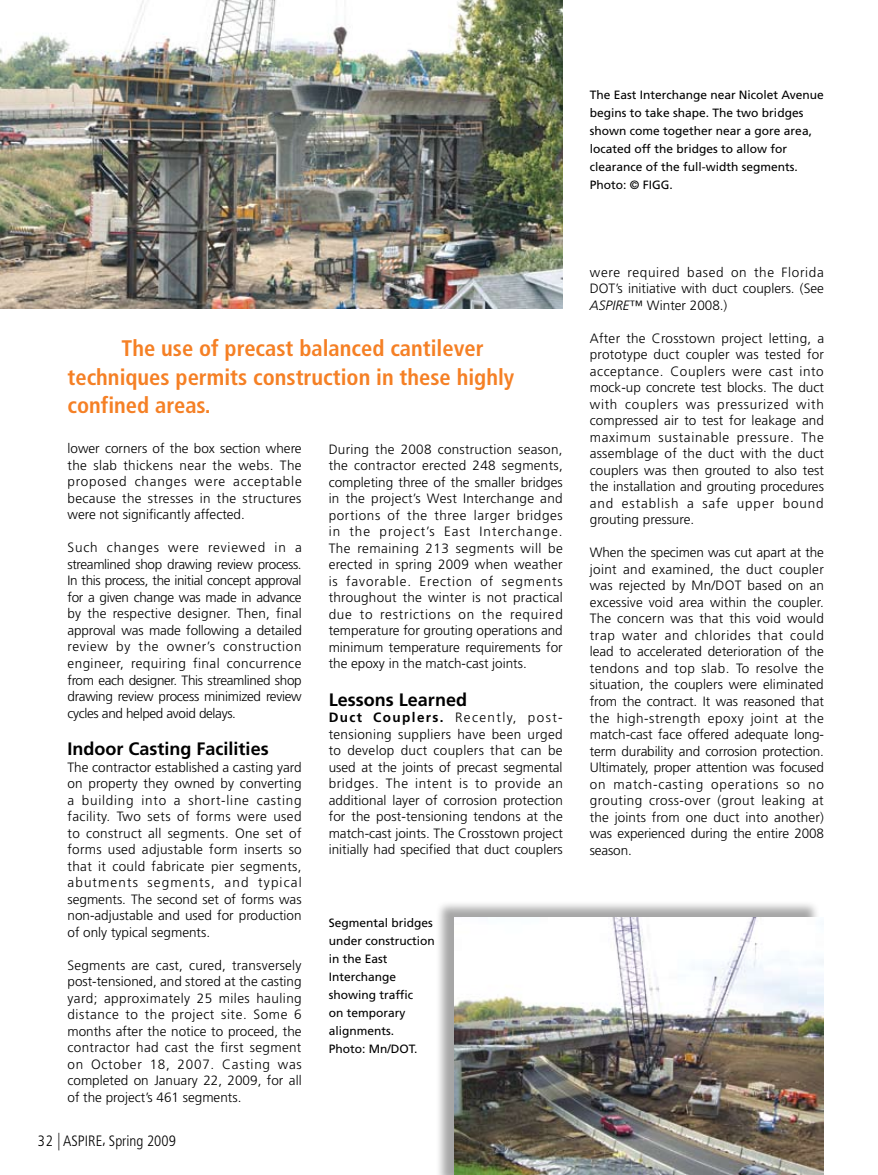
<style>
.page{position:relative;width:878px;height:1175px;background:#fff}
.page>*{position:absolute;margin:0;border:0;box-sizing:border-box;transform-origin:0 0}
.t1{font:700 condensed 22.5px/28.5px "Frutiger LT Std";color:#f58025}
.t2{font:700 18px "Frutiger LT Std";color:#000}
.t3{font:300 condensed 15px "Frutiger LT Std";color:#000}
.t4{font:300 13.5px/16.5px "Frutiger LT Std";color:#000;text-align:justify}
.t5{font:12px/18px "Frutiger LT Std";color:#000}
.s1{font-size:17.55px}
.s2{font-weight:700}
.s3{font-style:italic}
</style>
<div class="page">
<div style="left:435px;top:900px;width:385px;height:274px;background:#000;opacity:.35"></div>
<img style="left:454px;top:917px;width:369px;height:257px">
<img style="left:0;top:0;width:562px;height:308px">
<p class="t5" style="left:590px;top:86px;width:236px">The East Interchange near Nicolet Avenue begins to take shape. The two bridges shown come together near a gore area, located off the bridges to allow for clearance of the full-width segments.<br>Photo: © FIGG.</p>
<h1 class="t1" style="left:68px;top:334px;width:448px;text-indent:54px">The use of precast balanced cantilever techniques permits construction in these highly confined areas.</h1>
<p class="t4" style="left:68px;top:441px;width:236px">lower corners of the box section where the slab thickens near the webs. The proposed changes were acceptable because the stresses in the structures were not significantly affected.</p>
<p class="t4" style="left:68px;top:540px;width:236px">Such changes were reviewed in a streamlined shop drawing review process.<br>In this process, the initial concept approval for a given change was made in advance by the respective designer. Then, final approval was made following a detailed review by the owner’s construction engineer, requiring final concurrence from each designer. This streamlined shop drawing review process minimized review cycles and helped avoid delays.</p>
<h2 class="t2" style="left:68px;top:738px;width:203px">Indoor Casting Facilities</h2>
<p class="t4" style="left:68px;top:759px;width:236px">The contractor established a casting yard on property they owned by converting a building into a short-line casting facility. Two sets of forms were used to construct all segments. One set of forms used adjustable form inserts so that it could fabricate pier segments, abutments segments, and typical segments. The second set of forms was non-adjustable and used for production of only typical segments.</p>
<p class="t4" style="left:68px;top:957px;width:236px">Segments are cast, cured, transversely post-tensioned, and stored at the casting yard; approximately 25 miles hauling distance to the project site. Some 6 months after the notice to proceed, the contractor had cast the first segment on October 18, 2007. Casting was completed on January 22, 2009, for all of the project’s 461 segments.</p>
<p class="t3" style="left:38px;top:1132px;width:139px">32 <span class="s1">|</span> ASPIRE, Spring 2009</p>
<p class="t4" style="left:328px;top:441px;width:236px">During the 2008 construction season, the contractor erected 248 segments, completing three of the smaller bridges in the project’s West Interchange and portions of the three larger bridges in the project’s East Interchange.<br>The remaining 213 segments will be erected in spring 2009 when weather is favorable. Erection of segments throughout the winter is not practical due to restrictions on the required temperature for grouting operations and minimum temperature requirements for the epoxy in the match-cast joints.</p>
<h2 class="t2" style="left:328px;top:688px;width:140px">Lessons Learned</h2>
<p class="t4" style="left:328px;top:709px;width:236px"><span class="s2">Duct Couplers.</span> Recently, post&shy;tensioning suppliers have been urged to develop duct couplers that can be used at the joints of precast segmental bridges. The intent is to provide an additional layer of corrosion protection for the post-tensioning tendons at the match-cast joints. The Crosstown project initially had specified that duct couplers</p>
<p class="t5" style="left:328px;top:914px;width:107px">Segmental bridges under construction in the East<br>Interchange showing traffic<br>on temporary alignments.<br>Photo: Mn/DOT.</p>
<p class="t4" style="left:590px;top:264px;width:236px">were required based on the Florida DOT’s initiative with duct couplers. (See <span class="s3">ASPIRE</span>™ Winter 2008.)</p>
<p class="t4" style="left:590px;top:330px;width:236px">After the Crosstown project letting, a prototype duct coupler was tested for acceptance. Couplers were cast into mock-up concrete test blocks. The duct with couplers was pressurized with compressed air to test for leakage and maximum sustainable pressure. The assemblage of the duct with the duct couplers was then grouted to also test the installation and grouting procedures and establish a safe upper bound grouting pressure.</p>
<p class="t4" style="left:590px;top:545px;width:236px">When the specimen was cut apart at the joint and examined, the duct coupler was rejected by Mn/DOT based on an excessive void area within the coupler.<br>The concern was that this void would trap water and chlorides that could lead to accelerated deterioration of the tendons and top slab. To resolve the situation, the couplers were eliminated from the contract. It was reasoned that the high-strength epoxy joint at the match-cast face offered adequate long&shy;term durability and corrosion protection.<br>Ultimately, proper attention was focused on match-casting operations so no grouting cross-over (grout leaking at the joints from one duct into another) was experienced during the entire 2008 season.</p>
</div>
